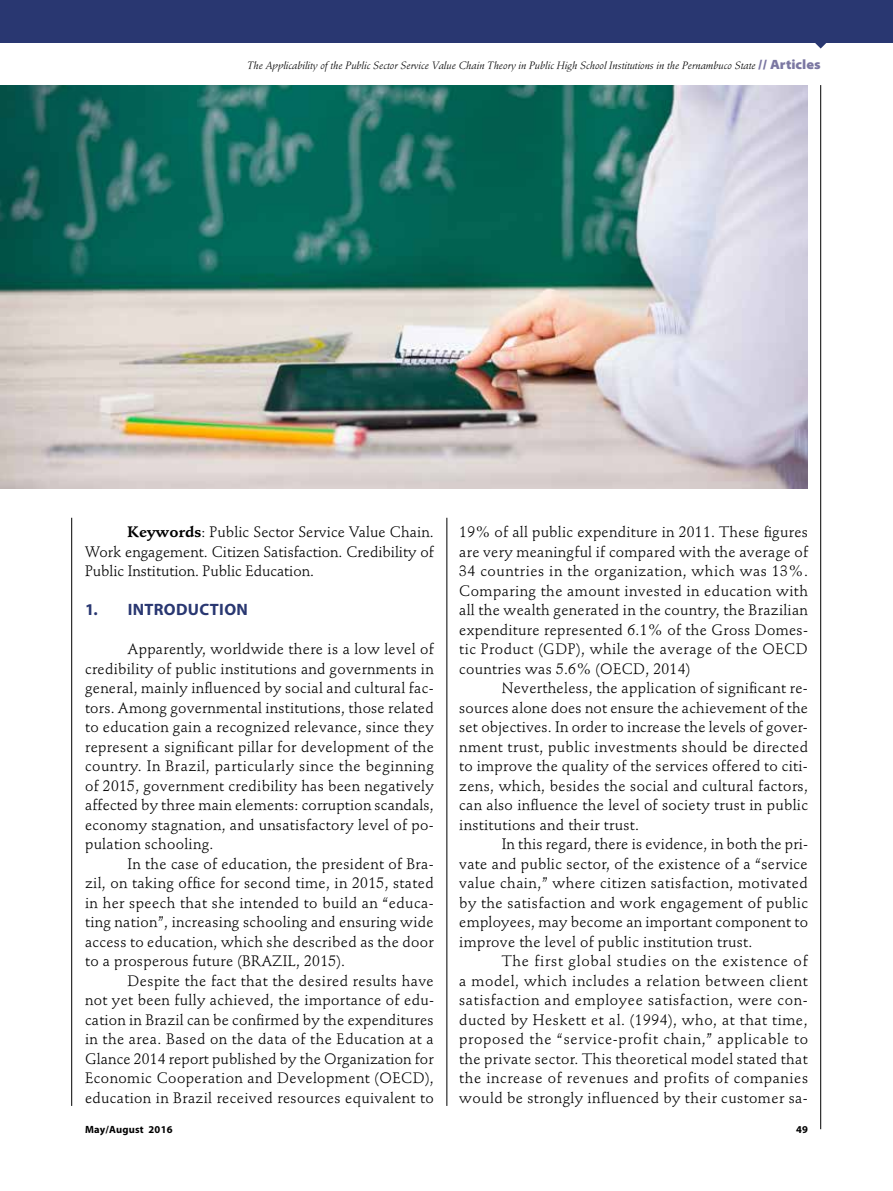
<style>
.page{position:relative;width:893px;height:1191px;background:#fff}
.page>*{position:absolute;margin:0;border:0;box-sizing:border-box;transform-origin:0 0}
.t1{font:700 16.5px "Myriad Pro";letter-spacing:.02em;color:#293771}
.t2{font:15px/19.5px "Stempel Schneidler Std";letter-spacing:.02em;color:#000;text-align:justify}
.t3{font:italic 10.5px "Stempel Schneidler Std";color:#000}
.t4{font:700 10.5px "Myriad Pro";letter-spacing:.02em;color:#000}
.s1{font-family:"Myriad Pro";font-weight:900;font-style:normal;font-stretch:semi-expanded;font-size:13.5px;color:#7b77a2}
.s2{font-weight:700}
</style>
<div class="page">
<svg style="left:815px;top:43px;width:11px;height:6px"></svg>
<div style="left:0;top:0;width:893px;height:43px;background:#293771"></div>
<hr style="left:71px;top:518px;width:1px;height:588px;background:#000">
<hr style="left:820px;top:85px;width:1px;height:1044px;background:#000">
<hr style="left:446px;top:518px;width:1px;height:588px;background:#000">
<img style="left:0;top:85px;width:808px;height:403px">
<p class="t3" style="left:247px;top:59px;width:575px">The Applicability of the Public Sector Service Value Chain Theory in Public High School Institutions in the Pernambuco State <span class="s1">// Articles</span></p>
<p class="t2" style="left:85px;top:522px;width:350px;text-indent:43px"><span class="s2">Keywords</span>: Public Sector Service Value Chain.<br>Work engagement. Citizen Satisfaction. Credibility of Public Institution. Public Education.</p>
<p class="t1" style="left:85px;top:600px;width:164px">1. INTRODUCTION</p>
<p class="t2" style="left:85px;top:639px;width:350px;text-indent:43px">Apparently, worldwide there is a low level of credibility of public institutions and governments in general, mainly influenced by social and cultural fac&shy;tors. Among governmental institutions, those related to education gain a recognized relevance, since they represent a significant pillar for development of the country. In Brazil, particularly since the beginning of 2015, government credibility has been negatively affected by three main elements: corruption scandals, economy stagnation, and unsatisfactory level of po&shy;pulation schooling.</p>
<p class="t2" style="left:85px;top:854px;width:350px;text-indent:43px">In the case of education, the president of Bra&shy;zil, on taking office for second time, in 2015, stated in her speech that she intended to build an “educa&shy;ting nation”, increasing schooling and ensuring wide access to education, which she described as the door to a prosperous future (BRAZIL, 2015).</p>
<p class="t2" style="left:85px;top:971px;width:350px;text-indent:43px">Despite the fact that the desired results have not yet been fully achieved, the importance of edu&shy;cation in Brazil can be confirmed by the expenditures in the area. Based on the data of the Education at a Glance 2014 report published by the Organization for Economic Cooperation and Development (OECD), education in Brazil received resources equivalent to</p>
<p class="t2" style="left:459px;top:522px;width:350px">19% of all public expenditure in 2011. These figures are very meaningful if compared with the average of 34 countries in the organization, which was 13%.<br>Comparing the amount invested in education with all the wealth generated in the country, the Brazilian expenditure represented 6.1% of the Gross Domes&shy;tic Product (GDP), while the average of the OECD countries was 5.6% (OECD, 2014)</p>
<p class="t2" style="left:459px;top:678px;width:350px;text-indent:43px">Nevertheless, the application of significant re&shy;sources alone does not ensure the achievement of the set objectives. In order to increase the levels of gover&shy;nment trust, public investments should be directed to improve the quality of the services offered to citi&shy;zens, which, besides the social and cultural factors, can also influence the level of society trust in public institutions and their trust.</p>
<p class="t2" style="left:459px;top:834px;width:350px;text-indent:43px">In this regard, there is evidence, in both the pri&shy;vate and public sector, of the existence of a “service value chain,” where citizen satisfaction, motivated by the satisfaction and work engagement of public employees, may become an important component to improve the level of public institution trust.</p>
<p class="t2" style="left:459px;top:951px;width:350px;text-indent:43px">The first global studies on the existence of a model, which includes a relation between client satisfaction and employee satisfaction, were con&shy;ducted by Heskett et al. (1994), who, at that time, proposed the “service-profit chain,” applicable to the private sector. This theoretical model stated that the increase of revenues and profits of companies would be strongly influenced by their customer sa-</p>
<p class="t4" style="left:85px;top:1123px;width:89px">May/August 2016</p>
<p class="t4" style="left:796px;top:1123px;width:13px">49</p>
</div>
